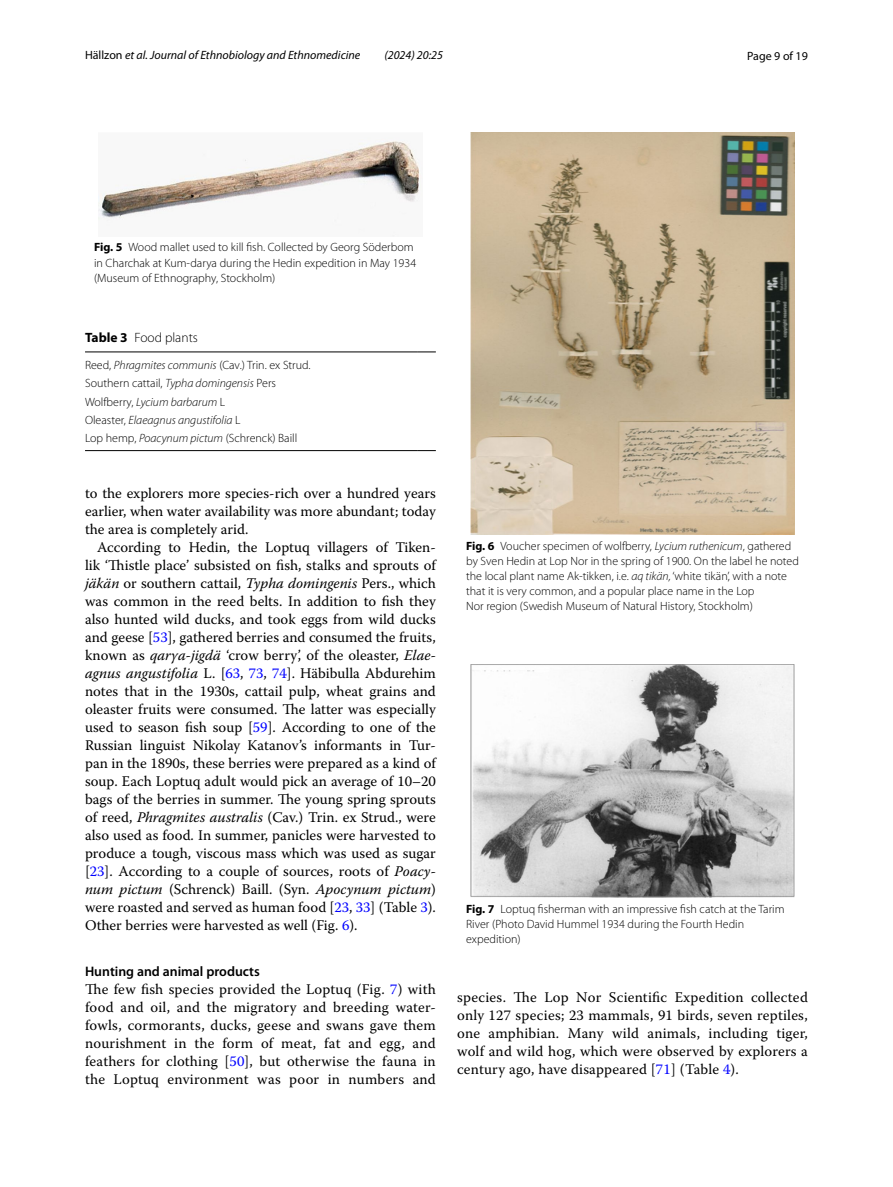
<style>
.page{position:relative;width:893px;height:1187px;background:#fff}
.page>*{position:absolute;margin:0;border:0;box-sizing:border-box;transform-origin:0 0}
.t1{font:14.7px/18px "Warnock Pro";letter-spacing:.005em;color:#000;text-align:justify}
.t2{font:600 13.8px "Myriad Pro";color:#000}
.t3{font:300 13.5px "Myriad Pro";color:#000}
.t4{font:300 12px/15px "Myriad Pro";color:#000}
.t5{font:italic 12px "Myriad Pro";color:#000}
.t6{font:12px "Myriad Pro";color:#000}
.s1{font-style:normal}
.s2{font-weight:700}
.s3{font-style:italic}
.s4{color:#00f}
</style>
<div class="page">
<img style="left:99px;top:141px;width:322px;height:95px">
<hr style="left:85px;top:351px;width:332px;height:1px;background:#000">
<svg style="left:417px;top:351px;width:19px;height:1px"></svg>
<hr style="left:85px;top:450px;width:332px;height:1px;background:#000">
<svg style="left:417px;top:450px;width:19px;height:1px"></svg>
<img style="left:471px;top:133px;width:323px;height:401px">
<img style="left:471px;top:664px;width:323px;height:233px">
<p class="t5" style="left:85px;top:48px;width:277px"><span class="s1">Hällzon</span> et al. Journal of Ethnobiology and Ethnomedicine</p>
<p class="t5" style="left:384px;top:48px;width:60px">(2024) 20:25</p>
<p class="t6" style="left:747px;top:48px;width:62px">Page 9 of 19</p>
<p class="t4" style="left:94px;top:240px;width:324px"><span class="s2">Fig. 5</span> Wood mallet used to kill fish. Collected by Georg Söderbom in Charchak at Kum-darya during the Hedin expedition in May 1934 (Museum of Ethnography, Stockholm)</p>
<p class="t3" style="left:85px;top:330px;width:114px"><span class="s2">Table 3</span> Food plants</p>
<p class="t4" style="left:85px;top:356px;width:227px;line-height:18.1px">Reed, <span class="s3">Phragmites communis</span> (Cav.) Trin. ex Strud.<br>Southern cattail, <span class="s3">Typha domingensis</span> Pers Wolfberry, <span class="s3">Lycium barbarum</span> L<br>Oleaster, <span class="s3">Elaeagnus angustifolia</span> L<br>Lop hemp, <span class="s3">Poacynum pictum</span> (Schrenck) Baill</p>
<p class="t1" style="left:85px;top:483px;width:352px">to the explorers more species-rich over a hundred years earlier, when water availability was more abundant; today the area is completely arid.</p>
<p class="t1" style="left:85px;top:537px;width:352px;text-indent:12px">According to Hedin, the Loptuq villagers of Tiken&shy;lik ‘Thistle place’ subsisted on fish, stalks and sprouts of <span class="s3">jäkän</span> or southern cattail, <span class="s3">Typha domingenis</span> Pers., which was common in the reed belts. In addition to fish they also hunted wild ducks, and took eggs from wild ducks and geese [<span class="s4">53</span>], gathered berries and consumed the fruits, known as <span class="s3">qarγa-jigdä</span> ‘crow berry’, of the oleaster, <span class="s3">Elae&shy;agnus angustifolia</span> L. [<span class="s4">63</span>, <span class="s4">73</span>, <span class="s4">74</span>]. Häbibulla Abdurehim notes that in the 1930s, cattail pulp, wheat grains and oleaster fruits were consumed. The latter was especially used to season fish soup [<span class="s4">59</span>]. According to one of the Russian linguist Nikolay Katanov’s informants in Tur&shy;pan in the 1890s, these berries were prepared as a kind of soup. Each Loptuq adult would pick an average of 10–20 bags of the berries in summer. The young spring sprouts of reed, <span class="s3">Phragmites australis</span> (Cav.) Trin. ex Strud., were also used as food. In summer, panicles were harvested to produce a tough, viscous mass which was used as sugar [<span class="s4">23</span>]. According to a couple of sources, roots of <span class="s3">Poacy&shy;num pictum</span> (Schrenck) Baill. (Syn. <span class="s3">Apocynum pictum</span>) were roasted and served as human food [<span class="s4">23</span>, <span class="s4">33</span>] (Table <span class="s4">3</span>).<br>Other berries were harvested as well (Fig. <span class="s4">6</span>).</p>
<p class="t2" style="left:85px;top:962px;width:176px">Hunting and animal products</p>
<p class="t1" style="left:85px;top:979px;width:352px">The few fish species provided the Loptuq (Fig. <span class="s4">7</span>) with food and oil, and the migratory and breeding water&shy;fowls, cormorants, ducks, geese and swans gave them nourishment in the form of meat, fat and egg, and feathers for clothing [<span class="s4">50</span>], but otherwise the fauna in the Loptuq environment was poor in numbers and</p>
<p class="t1" style="left:457px;top:988px;width:352px">species. The Lop Nor Scientific Expedition collected only 127 species; 23 mammals, 91 birds, seven reptiles, one amphibian. Many wild animals, including tiger, wolf and wild hog, which were observed by explorers a century ago, have disappeared [<span class="s4">71</span>] (Table <span class="s4">4</span>).</p>
<p class="t4" style="left:466px;top:538px;width:334px"><span class="s2">Fig. 6</span> Voucher specimen of wolfberry, <span class="s3">Lycium ruthenicum</span>, gathered by Sven Hedin at Lop Nor in the spring of 1900. On the label he noted the local plant name Ak-tikken, i.e. <span class="s3">aq tikän,</span> ‘white tikän’, with a note that it is very common, and a popular place name in the Lop<br>Nor region (Swedish Museum of Natural History, Stockholm)</p>
<p class="t4" style="left:466px;top:901px;width:320px"><span class="s2">Fig. 7</span> Loptuq fisherman with an impressive fish catch at the Tarim<br>River (Photo David Hummel 1934 during the Fourth Hedin expedition)</p>
</div>
